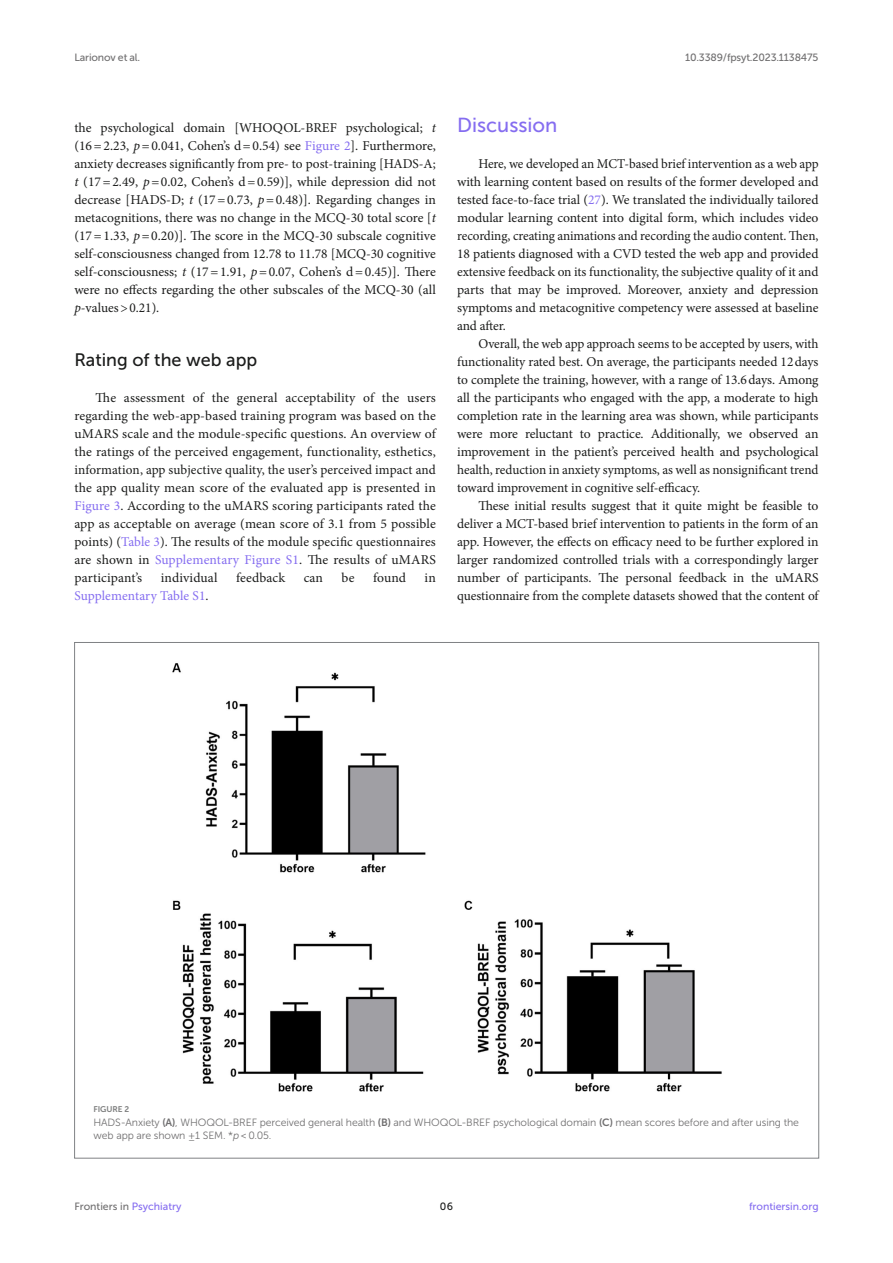
<style>
.page{position:relative;width:893px;height:1263px;background:#fff}
.page>*{position:absolute;margin:0;border:0;box-sizing:border-box;transform-origin:0 0}
.HEAD_1{font:20.25px "Museo Sans 500";color:#856df0}
.HEAD_2{font:18px "Museo Sans 500";color:#1b1c1b}
.TEXT_FLUSH{font:13.5px/18px "Minion Pro";color:#1b1c1b;text-align:justify}
.TEXT{font:13.5px/18px "Minion Pro";letter-spacing:-.01em;color:#1b1c1b;text-align:justify}
.TEXT_FLUSH-2{font:13.5px "Minion Pro";letter-spacing:.005em;color:#856df0}
.FIG_LEG{font:10.5px/13.5px "Museo Sans 300";letter-spacing:-.01em;color:#706f70}
.t1{font:10.5px "Museo Sans 500";letter-spacing:-.015em;color:#706f70}
.t2{font:10.5px "Museo Sans 500";color:#856df0}
.t3{font:10.5px "Museo Sans 500";color:#1b1c1b}
.FIG_HD{font:8.25px "Museo Sans 700";letter-spacing:-.01em;color:#7e7f7f}
.s1{font-style:italic}
.s2{color:#856df0}
.s3{color:#1b1c1b}
.s4{font-family:"Museo Sans 700"}
</style>
<div class="page">
<img style="left:172px;top:663px;width:550px;height:429px">
<p class="t1" style="left:74px;top:51px;width:67px">Larionov et al.</p>
<p class="t1" style="left:685px;top:51px;width:135px">10.3389/fpsyt.2023.1138475</p>
<p class="TEXT_FLUSH" style="left:74px;top:119px;width:363px">the psychological domain [WHOQOL-BREF psychological; <span class="s1">t </span>(16=2.23, <span class="s1">p</span>=0.041, Cohen’s d=0.54) see <span class="s2">Figure 2</span>]. Furthermore, anxiety decreases significantly from pre- to post-training [HADS-A; <span class="s1">t</span> (17=2.49, <span class="s1">p</span>=0.02, Cohen’s d=0.59)], while depression did not decrease [HADS-D; <span class="s1">t</span> (17=0.73, <span class="s1">p</span>=0.48)]. Regarding changes in metacognitions, there was no change in the MCQ-30 total score [<span class="s1">t </span>(17=1.33, <span class="s1">p</span>=0.20)]. The score in the MCQ-30 subscale cognitive self-consciousness changed from 12.78 to 11.78 [MCQ-30 cognitive self-consciousness; <span class="s1">t</span> (17=1.91, <span class="s1">p</span>=0.07, Cohen’s d=0.45)]. There were no effects regarding the other subscales of the MCQ-30 (all <span class="s1">p</span>-values&gt;0.21).</p>
<p class="HEAD_2" style="left:74px;top:350px;width:185px">Rating of the web app</p>
<p class="TEXT_FLUSH" style="left:74px;top:389px;width:363px;text-indent:21px">The assessment of the general acceptability of the users regarding the web-app-based training program was based on the uMARS scale and the module-specific questions. An overview of the ratings of the perceived engagement, functionality, esthetics, information, app subjective quality, the user’s perceived impact and the app quality mean score of the evaluated app is presented in <span class="s2">Figure 3</span>. According to the uMARS scoring participants rated the app as acceptable on average (mean score of 3.1 from 5 possible points) (<span class="s2">Table 3</span>). The results of the module specific questionnaires are shown in <span class="s2">Supplementary Figure S1</span>. The results of uMARS participant’s</p>
<p class="TEXT_FLUSH" style="left:161px;top:569px;width:58px">individual</p>
<p class="TEXT_FLUSH" style="left:236px;top:569px;width:51px">feedback</p>
<p class="TEXT_FLUSH" style="left:304px;top:569px;width:21px">can</p>
<p class="TEXT_FLUSH" style="left:342px;top:569px;width:14px">be</p>
<p class="TEXT_FLUSH" style="left:373px;top:569px;width:35px">found</p>
<p class="TEXT_FLUSH" style="left:425px;top:569px;width:13px">in</p>
<p class="TEXT_FLUSH-2" style="left:74px;top:587px;width:136px">Supplementary Table S1<span class="s3">.</span></p>
<p class="HEAD_1" style="left:457px;top:114px;width:102px">Discussion</p>
<p class="TEXT_FLUSH" style="left:457px;top:155px;width:363px;text-indent:21px">Here, we developed an MCT-based brief intervention as a web app with learning content based on results of the former developed and tested face-to-face trial (<span class="s2">27</span>). We translated the individually tailored modular learning content into digital form, which includes video recording, creating animations and recording the audio content. Then, 18 patients diagnosed with a CVD tested the web app and provided extensive feedback on its functionality, the subjective quality of it and parts that may be improved. Moreover, anxiety and depression symptoms and metacognitive competency were assessed at baseline and after.</p>
<p class="TEXT" style="left:457px;top:335px;width:363px;text-indent:21px">Overall, the web app approach seems to be accepted by users, with functionality rated best. On average, the participants needed 12days to complete the training, however, with a range of 13.6days. Among all the participants who engaged with the app, a moderate to high completion rate in the learning area was shown, while participants were more reluctant to practice. Additionally, we observed an improvement in the patient’s perceived health and psychological health, reduction in anxiety symptoms, as well as nonsignificant trend toward improvement in cognitive self-efficacy.</p>
<p class="TEXT" style="left:457px;top:497px;width:363px;text-indent:21px">These initial results suggest that it quite might be feasible to deliver a MCT-based brief intervention to patients in the form of an app. However, the effects on efficacy need to be further explored in larger randomized controlled trials with a correspondingly larger number of participants. The personal feedback in the uMARS questionnaire from the complete datasets showed that the content of</p>
<p class="FIG_HD" style="left:94px;top:1105px;width:37px">FIGURE 2</p>
<p class="FIG_LEG" style="left:94px;top:1115px;width:707px">HADS-Anxiety <span class="s4">(A)</span>, WHOQOL-BREF perceived general health <span class="s4">(B)</span> and WHOQOL-BREF psychological domain <span class="s4">(C)</span> mean scores before and after using the web app are shown ±1 SEM. *<span class="s1">p</span> &lt; 0.05.</p>
<p class="t1" style="left:74px;top:1200px;width:109px">Frontiers in <span class="s2">Psychiatry</span></p>
<p class="t3" style="left:440px;top:1200px;width:15px">06</p>
<p class="t2" style="left:749px;top:1200px;width:71px">frontiersin.org</p>
</div>
